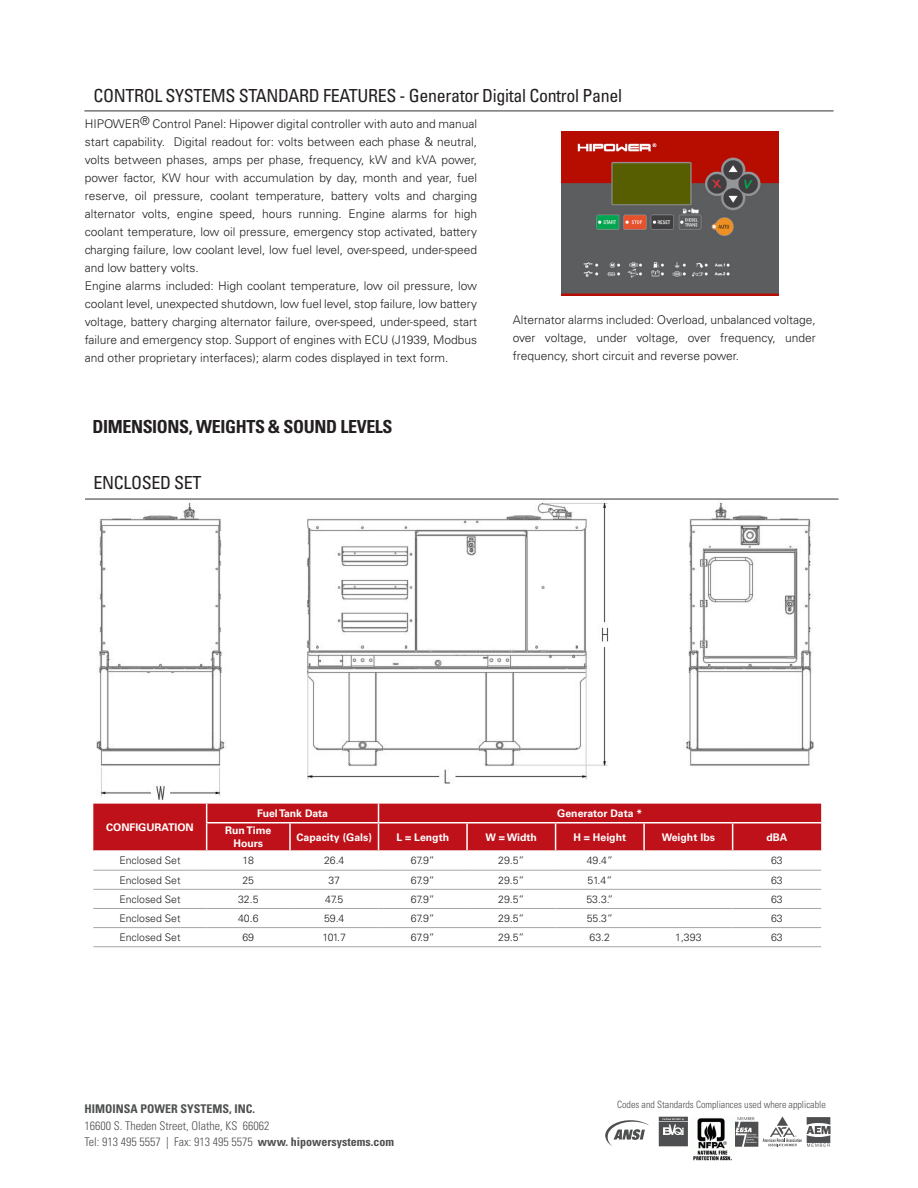
<style>
.page{position:relative;width:918px;height:1188px;background:#fff}
.page>*{position:absolute;margin:0;border:0;box-sizing:border-box;transform-origin:0 0}
.t1{font:condensed 18px "Univers LT Std";letter-spacing:-.02em;color:#231f20}
.t2{font:700 condensed 18px "Univers LT Std";letter-spacing:-.02em;color:#231f20}
.t3{font:300 12px/18px "Univers LT Std";color:#231f20;text-align:justify}
.t4{font:300 condensed 12px/16.5px "Univers LT Std";color:#4e4f50}
.t5{font:700 condensed 12px "Univers LT Std";color:#4e4f50}
.t6{font:300 10.5px "Univers LT Std";color:#231f20}
.t7{font:700 10.5px/12.6px "Univers LT Std";color:#fff;text-align:center}
.t8{font:300 condensed 10.05px "Univers LT Std";color:#4e4f50}
.s1{font-weight:700}
</style>
<div class="page">
<svg style="left:735px;top:1117px;width:96px;height:30px"></svg>
<svg style="left:659px;top:1117px;width:29px;height:29px"></svg>
<svg style="left:605px;top:1120px;width:44px;height:26px"></svg>
<img style="left:693px;top:1118px;width:39px;height:43px">
<hr style="left:84px;top:110px;width:750px;height:2px;background:#231f20">
<hr style="left:85px;top:498px;width:754px;height:2px;background:#231f20">
<img style="left:96px;top:502px;width:718px;height:298px">
<img style="left:561px;top:132px;width:218px;height:164px">
<svg style="left:93px;top:869px;width:728px;height:20px"></svg>
<svg style="left:93px;top:804px;width:728px;height:47px;background:#c01b23"></svg>
<hr style="left:93px;top:850px;width:114px;height:2px;background:#fff">
<hr style="left:207px;top:850px;width:83px;height:2px;background:#fff">
<hr style="left:93px;top:870px;width:114px;height:1px;background:#a4a5a9">
<hr style="left:207px;top:870px;width:83px;height:1px;background:#a4a5a9">
<hr style="left:290px;top:870px;width:89px;height:1px;background:#a4a5a9">
<hr style="left:379px;top:870px;width:88px;height:1px;background:#a4a5a9">
<hr style="left:467px;top:870px;width:89px;height:1px;background:#a4a5a9">
<hr style="left:556px;top:870px;width:88px;height:1px;background:#a4a5a9">
<hr style="left:644px;top:870px;width:89px;height:1px;background:#a4a5a9">
<hr style="left:733px;top:870px;width:88px;height:1px;background:#a4a5a9">
<hr style="left:93px;top:889px;width:114px;height:1px;background:#a4a5a9">
<hr style="left:207px;top:889px;width:83px;height:1px;background:#a4a5a9">
<hr style="left:290px;top:889px;width:89px;height:1px;background:#a4a5a9">
<hr style="left:379px;top:889px;width:88px;height:1px;background:#a4a5a9">
<hr style="left:467px;top:889px;width:89px;height:1px;background:#a4a5a9">
<hr style="left:556px;top:889px;width:88px;height:1px;background:#a4a5a9">
<hr style="left:644px;top:889px;width:89px;height:1px;background:#a4a5a9">
<hr style="left:733px;top:889px;width:88px;height:1px;background:#a4a5a9">
<hr style="left:93px;top:908px;width:114px;height:1px;background:#a4a5a9">
<hr style="left:207px;top:908px;width:83px;height:1px;background:#a4a5a9">
<hr style="left:290px;top:908px;width:89px;height:1px;background:#a4a5a9">
<hr style="left:379px;top:908px;width:88px;height:1px;background:#a4a5a9">
<hr style="left:467px;top:908px;width:89px;height:1px;background:#a4a5a9">
<hr style="left:556px;top:908px;width:88px;height:1px;background:#a4a5a9">
<hr style="left:644px;top:908px;width:89px;height:1px;background:#a4a5a9">
<hr style="left:733px;top:908px;width:88px;height:1px;background:#a4a5a9">
<hr style="left:93px;top:927px;width:114px;height:1px;background:#a4a5a9">
<hr style="left:207px;top:927px;width:83px;height:1px;background:#a4a5a9">
<hr style="left:290px;top:927px;width:89px;height:1px;background:#a4a5a9">
<hr style="left:379px;top:927px;width:88px;height:1px;background:#a4a5a9">
<hr style="left:467px;top:927px;width:89px;height:1px;background:#a4a5a9">
<hr style="left:556px;top:927px;width:88px;height:1px;background:#a4a5a9">
<hr style="left:644px;top:927px;width:89px;height:1px;background:#a4a5a9">
<hr style="left:733px;top:927px;width:88px;height:1px;background:#a4a5a9">
<hr style="left:93px;top:946px;width:114px;height:1px;background:#a4a5a9">
<hr style="left:207px;top:946px;width:83px;height:1px;background:#a4a5a9">
<hr style="left:290px;top:946px;width:89px;height:1px;background:#a4a5a9">
<hr style="left:379px;top:946px;width:88px;height:1px;background:#a4a5a9">
<hr style="left:467px;top:946px;width:89px;height:1px;background:#a4a5a9">
<hr style="left:556px;top:946px;width:88px;height:1px;background:#a4a5a9">
<hr style="left:644px;top:946px;width:89px;height:1px;background:#a4a5a9">
<hr style="left:733px;top:946px;width:88px;height:1px;background:#a4a5a9">
<p class="t1" style="left:94px;top:84px;width:530px">CONTROL SYSTEMS STANDARD FEATURES - Generator Digital Control Panel</p>
<p class="t3" style="left:85px;top:115px;width:394px">HIPOWER® Control Panel: Hipower digital controller with auto and manual start capability. Digital readout for: volts between each phase &amp; neutral, volts between phases, amps per phase, frequency, kW and kVA power, power factor, KW hour with accumulation by day, month and year, fuel reserve, oil pressure, coolant temperature, battery volts and charging alternator volts, engine speed, hours running. Engine alarms for high coolant temperature, low oil pressure, emergency stop activated, battery charging failure, low coolant level, low fuel level, over-speed, under-speed and low battery volts.</p>
<p class="t3" style="left:85px;top:277px;width:394px">Engine alarms included: High coolant temperature, low oil pressure, low coolant level, unexpected shutdown, low fuel level, stop failure, low battery voltage, battery charging alternator failure, over-speed, under-speed, start failure and emergency stop. Support of engines with ECU (J1939, Modbus and other proprietary interfaces); alarm codes displayed in text form.</p>
<p class="t3" style="left:513px;top:311px;width:305px">Alternator alarms included: Overload, unbalanced voltage, over voltage, under voltage, over frequency, under frequency, short circuit and reverse power.</p>
<p class="t2" style="left:92px;top:416px;width:302px">DIMENSIONS, WEIGHTS &amp; SOUND LEVELS</p>
<p class="t1" style="left:94px;top:471px;width:110px">ENCLOSED SET</p>
<p class="t7" style="left:106px;top:821px;width:89px">CONFIGURATION</p>
<p class="t7" style="left:257px;top:807px;width:73px">Fuel Tank Data</p>
<p class="t7" style="left:557px;top:807px;width:87px">Generator Data *</p>
<p class="t7" style="left:225px;top:824px;width:48px">Run Time<br>Hours</p>
<p class="t7" style="left:297px;top:831px;width:77px">Capacity (Gals)</p>
<p class="t7" style="left:396px;top:831px;width:54px">L = Length</p>
<p class="t7" style="left:486px;top:831px;width:53px">W = Width</p>
<p class="t7" style="left:573px;top:831px;width:54px">H = Height</p>
<p class="t7" style="left:662px;top:831px;width:55px">Weight lbs</p>
<p class="t7" style="left:766px;top:831px;width:23px">dBA</p>
<p class="t6" style="left:119px;top:854px;width:63px">Enclosed Set</p>
<p class="t6" style="left:243px;top:854px;width:13px">18</p>
<p class="t6" style="left:324px;top:854px;width:22px">26.4</p>
<p class="t6" style="left:411px;top:854px;width:26px">67.9”</p>
<p class="t6" style="left:498px;top:854px;width:28px">29.5”</p>
<p class="t6" style="left:587px;top:854px;width:28px">49.4”</p>
<p class="t6" style="left:771px;top:854px;width:13px">63</p>
<p class="t6" style="left:119px;top:874px;width:63px">Enclosed Set</p>
<p class="t6" style="left:242px;top:874px;width:13px">25</p>
<p class="t6" style="left:328px;top:874px;width:13px">37</p>
<p class="t6" style="left:411px;top:874px;width:26px">67.9”</p>
<p class="t6" style="left:498px;top:874px;width:28px">29.5”</p>
<p class="t6" style="left:587px;top:874px;width:26px">51.4”</p>
<p class="t6" style="left:771px;top:874px;width:13px">63</p>
<p class="t6" style="left:119px;top:893px;width:63px">Enclosed Set</p>
<p class="t6" style="left:238px;top:893px;width:22px">32.5</p>
<p class="t6" style="left:325px;top:893px;width:20px">47.5</p>
<p class="t6" style="left:411px;top:893px;width:26px">67.9”</p>
<p class="t6" style="left:498px;top:893px;width:28px">29.5”</p>
<p class="t6" style="left:586px;top:893px;width:28px">53.3.”</p>
<p class="t6" style="left:771px;top:893px;width:13px">63</p>
<p class="t6" style="left:119px;top:912px;width:63px">Enclosed Set</p>
<p class="t6" style="left:238px;top:912px;width:22px">40.6</p>
<p class="t6" style="left:324px;top:912px;width:22px">59.4</p>
<p class="t6" style="left:411px;top:912px;width:26px">67.9”</p>
<p class="t6" style="left:498px;top:912px;width:28px">29.5”</p>
<p class="t6" style="left:587px;top:912px;width:28px">55.3”</p>
<p class="t6" style="left:771px;top:912px;width:13px">63</p>
<p class="t6" style="left:119px;top:931px;width:63px">Enclosed Set</p>
<p class="t6" style="left:242px;top:931px;width:13px">69</p>
<p class="t6" style="left:323px;top:931px;width:25px">101.7</p>
<p class="t6" style="left:411px;top:931px;width:26px">67.9”</p>
<p class="t6" style="left:498px;top:931px;width:28px">29.5”</p>
<p class="t6" style="left:590px;top:931px;width:22px">63.2</p>
<p class="t6" style="left:675px;top:931px;width:28px">1,393</p>
<p class="t6" style="left:771px;top:931px;width:13px">63</p>
<p class="t5" style="left:84px;top:1101px;width:172px">HIMOINSA POWER SYSTEMS, INC.</p>
<p class="t4" style="left:84px;top:1117px;width:311px">16600 S. Theden Street, Olathe, KS 66062<br>Tel: 913 495 5557 | Fax: 913 495 5575 <span class="s1">www. hipowersystems.com</span></p>
<p class="t8" style="left:617px;top:1098px;width:210px">Codes and Standards Compliances used where applicable</p>
</div>
